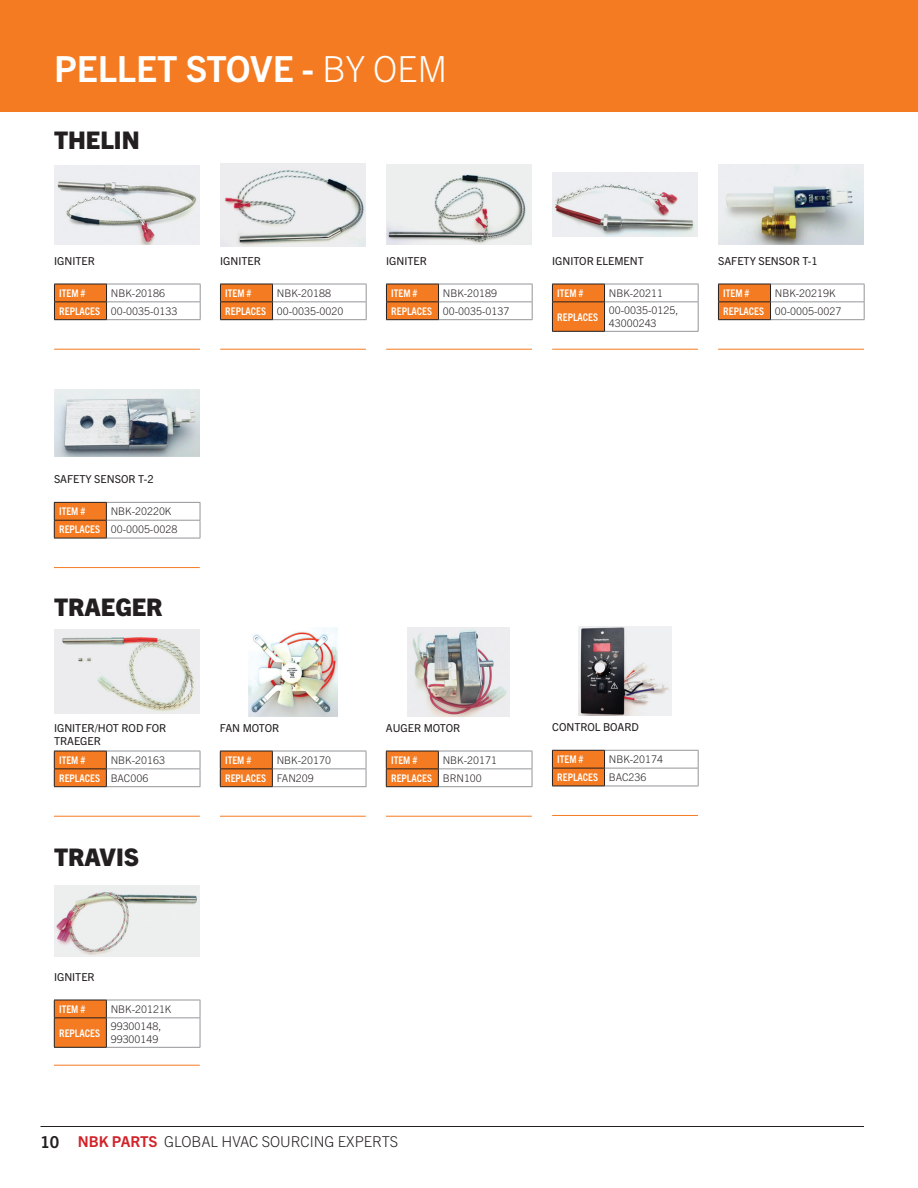
<style>
.page{position:relative;width:918px;height:1188px;background:#fff}
.page>*{position:absolute;margin:0;border:0;box-sizing:border-box;transform-origin:0 0}
.t1{font:700 36px "Trade Gothic Next LT Pro";color:#fff}
.t2{font:800 24.3px "Trade Gothic Next LT Pro";color:#231f20}
.t3{font:300 15px "Trade Gothic Next LT Pro";color:#231f20}
.t4{font:10.95px/13px "Trade Gothic Next LT Pro";color:#231f20}
.t5{font:300 10.5px/17.9px "Trade Gothic Next LT Pro";color:#231f20}
.t6{font:700 condensed 10.5px "Trade Gothic Next LT Pro";color:#fff}
.s1{font-weight:300}
.s2{font-weight:700;font-stretch:condensed;color:#fff}
.s3{font-weight:700;font-size:16.5px}
.s4{font-weight:700;color:#d1232a}
</style>
<div class="page">
<hr style="left:40px;top:1126px;width:824px;height:1px;background:#231f20">
<hr style="left:107px;top:302px;width:94px;height:1px;background:#939598">
<hr style="left:107px;top:284px;width:94px;height:1px;background:#939598">
<svg style="left:200px;top:284px;width:1px;height:35px"></svg>
<hr style="left:107px;top:319px;width:94px;height:1px;background:#939598">
<svg style="left:54px;top:284px;width:53px;height:35px;background:#e37321"></svg>
<hr style="left:54px;top:319px;width:53px;height:1px;background:#231f20">
<img style="left:54px;top:165px;width:146px;height:79px">
<hr style="left:54px;top:349px;width:146px;height:1px;background:#f47b21">
<hr style="left:273px;top:302px;width:93px;height:1px;background:#939598">
<hr style="left:273px;top:284px;width:93px;height:1px;background:#939598">
<svg style="left:366px;top:284px;width:1px;height:35px"></svg>
<hr style="left:273px;top:319px;width:93px;height:1px;background:#939598">
<svg style="left:220px;top:284px;width:53px;height:35px;background:#e37321"></svg>
<hr style="left:220px;top:319px;width:53px;height:1px;background:#231f20">
<img style="left:220px;top:163px;width:146px;height:83px">
<hr style="left:220px;top:349px;width:146px;height:1px;background:#f47b21">
<hr style="left:439px;top:302px;width:93px;height:1px;background:#939598">
<hr style="left:439px;top:284px;width:93px;height:1px;background:#939598">
<svg style="left:532px;top:284px;width:1px;height:35px"></svg>
<hr style="left:439px;top:319px;width:93px;height:1px;background:#939598">
<svg style="left:386px;top:284px;width:53px;height:35px;background:#e37321"></svg>
<hr style="left:386px;top:319px;width:53px;height:1px;background:#231f20">
<img style="left:386px;top:165px;width:146px;height:80px">
<hr style="left:386px;top:349px;width:146px;height:1px;background:#f47b21">
<hr style="left:605px;top:302px;width:93px;height:1px;background:#939598">
<hr style="left:605px;top:284px;width:93px;height:1px;background:#939598">
<svg style="left:698px;top:284px;width:1px;height:47px"></svg>
<hr style="left:605px;top:331px;width:93px;height:1px;background:#939598">
<svg style="left:552px;top:284px;width:53px;height:47px;background:#e57421"></svg>
<hr style="left:552px;top:331px;width:53px;height:1px;background:#231f20">
<img style="left:552px;top:173px;width:146px;height:63px">
<hr style="left:552px;top:349px;width:146px;height:1px;background:#f47b21">
<hr style="left:771px;top:302px;width:93px;height:1px;background:#939598">
<hr style="left:771px;top:284px;width:93px;height:1px;background:#939598">
<svg style="left:864px;top:284px;width:1px;height:35px"></svg>
<hr style="left:771px;top:319px;width:93px;height:1px;background:#939598">
<svg style="left:718px;top:284px;width:53px;height:35px;background:#e37321"></svg>
<hr style="left:718px;top:319px;width:53px;height:1px;background:#231f20">
<img style="left:718px;top:165px;width:146px;height:79px">
<hr style="left:718px;top:349px;width:146px;height:1px;background:#f47b21">
<hr style="left:107px;top:520px;width:93px;height:1px;background:#939598">
<hr style="left:107px;top:502px;width:93px;height:1px;background:#939598">
<svg style="left:200px;top:503px;width:1px;height:35px"></svg>
<hr style="left:107px;top:538px;width:93px;height:1px;background:#939598">
<svg style="left:54px;top:502px;width:53px;height:36px;background:#df7221"></svg>
<hr style="left:54px;top:538px;width:53px;height:1px;background:#231f20">
<img style="left:54px;top:390px;width:146px;height:66px">
<hr style="left:54px;top:567px;width:146px;height:1px;background:#f47b21">
<hr style="left:107px;top:769px;width:93px;height:1px;background:#939598">
<hr style="left:107px;top:751px;width:93px;height:1px;background:#939598">
<svg style="left:200px;top:751px;width:1px;height:35px"></svg>
<hr style="left:107px;top:786px;width:93px;height:1px;background:#939598">
<svg style="left:54px;top:751px;width:53px;height:35px;background:#e47421"></svg>
<hr style="left:54px;top:786px;width:53px;height:1px;background:#231f20">
<img style="left:54px;top:630px;width:146px;height:84px">
<hr style="left:54px;top:816px;width:146px;height:1px;background:#f47b21">
<hr style="left:273px;top:769px;width:93px;height:1px;background:#939598">
<hr style="left:273px;top:751px;width:93px;height:1px;background:#939598">
<svg style="left:366px;top:751px;width:1px;height:35px"></svg>
<hr style="left:273px;top:786px;width:93px;height:1px;background:#939598">
<svg style="left:220px;top:751px;width:53px;height:35px;background:#e47421"></svg>
<hr style="left:220px;top:786px;width:53px;height:1px;background:#231f20">
<img style="left:248px;top:627px;width:90px;height:89px">
<hr style="left:220px;top:816px;width:146px;height:1px;background:#f47b21">
<hr style="left:439px;top:769px;width:93px;height:1px;background:#939598">
<hr style="left:439px;top:751px;width:93px;height:1px;background:#939598">
<svg style="left:532px;top:751px;width:1px;height:35px"></svg>
<hr style="left:439px;top:786px;width:93px;height:1px;background:#939598">
<svg style="left:386px;top:751px;width:53px;height:35px;background:#e47421"></svg>
<hr style="left:386px;top:786px;width:53px;height:1px;background:#231f20">
<img style="left:408px;top:627px;width:102px;height:89px">
<hr style="left:386px;top:816px;width:146px;height:1px;background:#f47b21">
<hr style="left:605px;top:768px;width:93px;height:1px;background:#939598">
<hr style="left:605px;top:750px;width:93px;height:1px;background:#939598">
<svg style="left:698px;top:751px;width:1px;height:35px"></svg>
<hr style="left:605px;top:786px;width:93px;height:1px;background:#939598">
<svg style="left:552px;top:750px;width:53px;height:36px;background:#df7221"></svg>
<hr style="left:552px;top:786px;width:53px;height:1px;background:#231f20">
<img style="left:579px;top:626px;width:92px;height:90px">
<hr style="left:552px;top:815px;width:146px;height:1px;background:#f47b21">
<div style="left:0;top:0;width:918px;height:111px;background:#f47b21"></div>
<hr style="left:107px;top:1018px;width:93px;height:1px;background:#939598">
<hr style="left:107px;top:1000px;width:93px;height:1px;background:#939598">
<svg style="left:200px;top:1000px;width:1px;height:47px"></svg>
<hr style="left:107px;top:1047px;width:93px;height:1px;background:#939598">
<svg style="left:54px;top:1000px;width:53px;height:47px;background:#e57421"></svg>
<hr style="left:54px;top:1047px;width:53px;height:1px;background:#231f20">
<img style="left:54px;top:885px;width:146px;height:71px">
<hr style="left:54px;top:1065px;width:146px;height:1px;background:#f47b21">
<h1 class="t1" style="left:54px;top:44px;width:395px">PELLET STOVE - <span class="s1">BY OEM</span></h1>
<h2 class="t2" style="left:54px;top:124px;width:87px">THELIN</h2>
<p class="t4" style="left:54px;top:254px;width:42px">IGNITER</p>
<p class="t6" style="left:59px;top:286px;width:28px">ITEM #</p>
<p class="t5" style="left:59px;top:284px;width:120px;text-indent:52px">NBK-20186<br><span class="s2">REPLACES</span> 00-0035-0133</p>
<p class="t4" style="left:220px;top:254px;width:42px">IGNITER</p>
<p class="t6" style="left:225px;top:286px;width:28px">ITEM #</p>
<p class="t5" style="left:225px;top:284px;width:120px;text-indent:52px">NBK-20188<br><span class="s2">REPLACES</span> 00-0035-0020</p>
<p class="t4" style="left:386px;top:254px;width:42px">IGNITER</p>
<p class="t6" style="left:391px;top:286px;width:28px">ITEM #</p>
<p class="t5" style="left:391px;top:284px;width:120px;text-indent:52px">NBK-20189<br><span class="s2">REPLACES</span> 00-0035-0137</p>
<p class="t4" style="left:552px;top:254px;width:93px">IGNITOR ELEMENT</p>
<p class="t6" style="left:557px;top:286px;width:28px">ITEM #</p>
<p class="t5" style="left:609px;top:284px;width:56px">NBK-20211</p>
<p class="t6" style="left:557px;top:310px;width:42px">REPLACES</p>
<p class="t5" style="left:609px;top:304px;width:71px;line-height:12.6px">00-0035-0125,<br>43000243</p>
<p class="t4" style="left:718px;top:254px;width:101px">SAFETY SENSOR T-1</p>
<p class="t6" style="left:723px;top:286px;width:28px">ITEM #</p>
<p class="t5" style="left:723px;top:284px;width:120px;text-indent:52px">NBK-20219K<br><span class="s2">REPLACES</span> 00-0005-0027</p>
<p class="t4" style="left:54px;top:472px;width:101px">SAFETY SENSOR T-2</p>
<p class="t6" style="left:59px;top:504px;width:28px">ITEM #</p>
<p class="t5" style="left:59px;top:502px;width:120px;text-indent:52px">NBK-20220K<br><span class="s2">REPLACES</span> 00-0005-0028</p>
<h2 class="t2" style="left:54px;top:591px;width:110px">TRAEGER</h2>
<p class="t4" style="left:54px;top:721px;width:114px">IGNITER/HOT ROD FOR<br>TRAEGER</p>
<p class="t6" style="left:59px;top:753px;width:28px">ITEM #</p>
<p class="t5" style="left:59px;top:751px;width:107px;text-indent:52px">NBK-20163<br><span class="s2">REPLACES</span> BAC006</p>
<h2 class="t2" style="left:54px;top:840px;width:87px">TRAVIS</h2>
<p class="t4" style="left:54px;top:970px;width:42px">IGNITER</p>
<p class="t6" style="left:59px;top:1002px;width:28px">ITEM #</p>
<p class="t5" style="left:111px;top:1000px;width:62px">NBK-20121K</p>
<p class="t6" style="left:59px;top:1026px;width:42px">REPLACES</p>
<p class="t5" style="left:111px;top:1020px;width:52px;line-height:12.6px">99300148,<br>99300149</p>
<p class="t4" style="left:220px;top:721px;width:61px">FAN MOTOR</p>
<p class="t6" style="left:225px;top:753px;width:28px">ITEM #</p>
<p class="t5" style="left:225px;top:751px;width:107px;text-indent:52px">NBK-20170<br><span class="s2">REPLACES</span> FAN209</p>
<p class="t4" style="left:386px;top:721px;width:76px">AUGER MOTOR</p>
<p class="t6" style="left:391px;top:753px;width:28px">ITEM #</p>
<p class="t5" style="left:391px;top:751px;width:107px;text-indent:52px">NBK-20171<br><span class="s2">REPLACES</span> BRN100</p>
<h3 class="t3" style="left:40px;top:1131px;width:359px"><span class="s3">10</span> <span class="s4">NBK PARTS</span> GLOBAL HVAC SOURCING EXPERTS</h3>
<p class="t4" style="left:552px;top:720px;width:88px">CONTROL BOARD</p>
<p class="t6" style="left:557px;top:752px;width:28px">ITEM #</p>
<p class="t5" style="left:557px;top:750px;width:107px;text-indent:52px">NBK-20174<br><span class="s2">REPLACES</span> BAC236</p>
</div>
